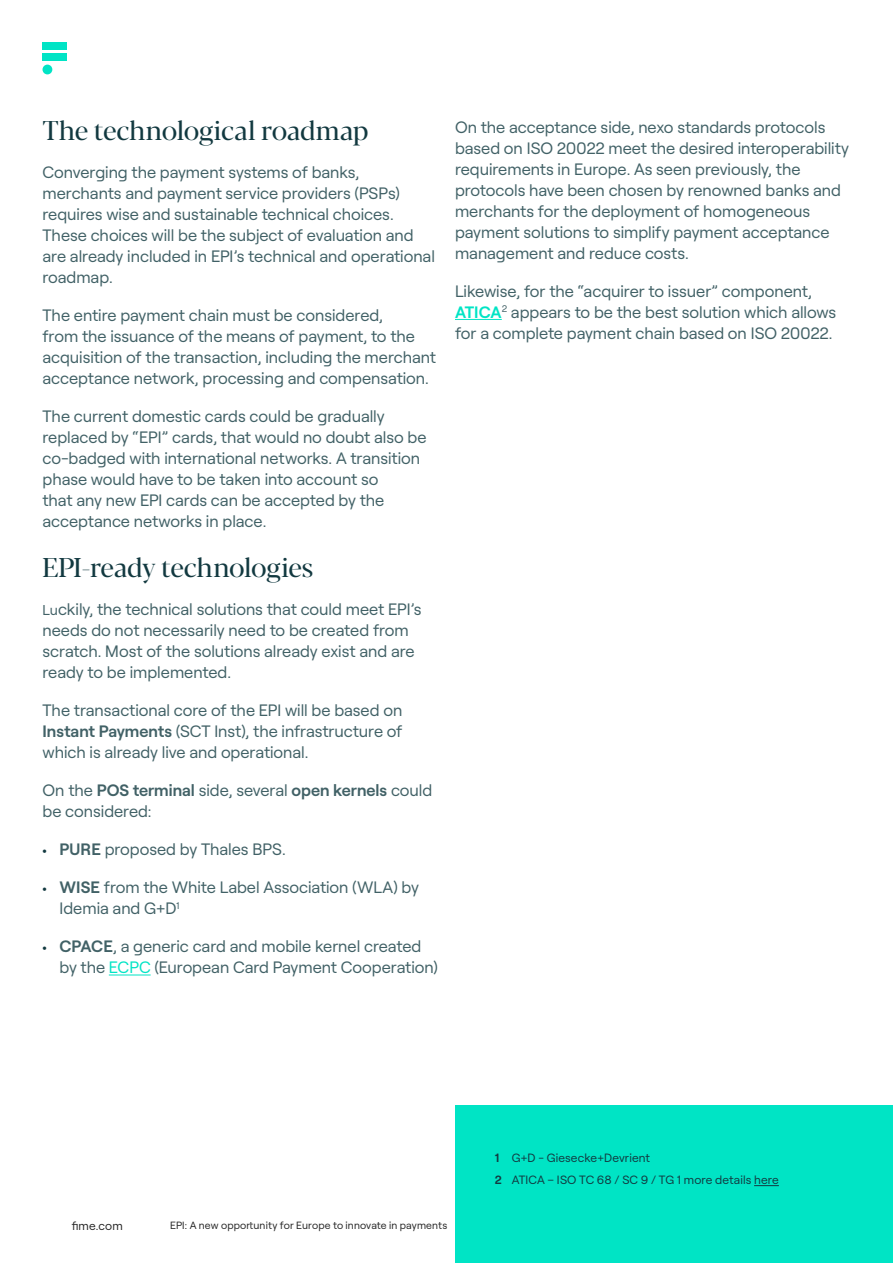
<style>
.page{position:relative;width:893px;height:1263px;background:#fff}
.page>*{position:absolute;margin:0;border:0;box-sizing:border-box;transform-origin:0 0}
.Bodycopy__4mm_spacin{font:27px "Blacker Pro Dis";letter-spacing:-.02em;color:#123940}
.Bodycopy__4mm_spacin-2{font:16.5px/21px "Roobert";letter-spacing:-.005em;color:#416166}
.Bodycopy__4mm_spacin-3{font:12px "Roobert";letter-spacing:.01em;color:#123940}
.t1{font:12px "Roobert";color:#262626}
.t2{font:10.5px "Roobert";letter-spacing:.015em;color:#262626}
.s1{font-size:14.25px}
.s2{font-weight:600}
.s3{font-weight:600;font-size:14.25px;color:#123940}
.s4{color:#00e4c5}
.s5{font-weight:600;color:#00e4c5}
</style>
<div class="page">
<div style="left:43px;top:54px;width:24px;height:7px;background:#00e4c5"></div>
<div style="left:43px;top:43px;width:24px;height:7px;background:#00e4c5"></div>
<div style="left:43px;top:65px;width:9px;height:9px;background:#00e4c5;border-radius:50%"></div>
<hr style="left:109px;top:974px;width:42px;height:1px;background:#00e4c5">
<hr style="left:455px;top:319px;width:47px;height:1px;background:#00e4c5">
<div style="left:455px;top:1106px;width:438px;height:157px;background:#00e4c5"></div>
<svg style="left:754px;top:1185px;width:25px;height:1px"></svg>
<p class="Bodycopy__4mm_spacin" style="left:43px;top:113px;width:328px">The technological roadmap</p>
<p class="Bodycopy__4mm_spacin-2" style="left:43px;top:161px;width:394px">Converging the payment systems of banks, merchants and payment service providers (PSPs) requires wise and sustainable technical choices.<br>These choices will be the subject of evaluation and are already included in EPI’s technical and operational roadmap.</p>
<p class="Bodycopy__4mm_spacin-2" style="left:43px;top:304px;width:395px">The entire payment chain must be considered,<br>from the issuance of the means of payment, to the acquisition of the transaction, including the merchant acceptance network, processing and compensation.</p>
<p class="Bodycopy__4mm_spacin-2" style="left:43px;top:405px;width:385px">The current domestic cards could be gradually replaced by “EPI” cards, that would no doubt also be co-badged with international networks. A transition phase would have to be taken into account so<br>that any new EPI cards can be accepted by the acceptance networks in place.</p>
<p class="Bodycopy__4mm_spacin" style="left:43px;top:550px;width:272px">EPI-ready technologies</p>
<p class="Bodycopy__4mm_spacin-2" style="left:43px;top:598px;width:381px"><span class="s1">Lu</span>ckily, the technical solutions that could meet EPI’s needs do not necessarily need to be created from scratch. Most of the solutions already exist and are ready to be implemented.</p>
<p class="Bodycopy__4mm_spacin-2" style="left:43px;top:699px;width:362px;text-align:justify">The transactional core of the EPI will be based on <span class="s2">Instant Payments</span> (SCT Inst), the infrastructure of which is already live and operational.</p>
<p class="Bodycopy__4mm_spacin-2" style="left:43px;top:779px;width:391px">On the <span class="s2">POS terminal</span> side, several <span class="s2">open kernels</span> could be considered:</p>
<p class="Bodycopy__4mm_spacin-2" style="left:43px;top:838px;width:245px"><span class="s3">•</span> <span class="s2">PURE</span> proposed by Thales BPS.</p>
<p class="Bodycopy__4mm_spacin-2" style="left:60px;top:876px;width:361px;text-indent:-17px"><span class="s3">•</span> <span class="s2">WISE</span> from the White Label Association (WLA) by<br>Idemia and G+D<sup>1</sup></p>
<p class="Bodycopy__4mm_spacin-2" style="left:60px;top:935px;width:380px;text-indent:-17px"><span class="s3">•</span> <span class="s2">CPACE</span>, a generic card and mobile kernel created by the <span class="s4">ECPC</span> (European Card Payment Cooperation)</p>
<p class="Bodycopy__4mm_spacin-2" style="left:455px;top:115px;width:396px">On the acceptance side, nexo standards protocols based on ISO 20022 meet the desired interoperability requirements in Europe. As seen previously, the protocols have been chosen by renowned banks and merchants for the deployment of homogeneous payment solutions to simplify payment acceptance management and reduce costs.</p>
<p class="Bodycopy__4mm_spacin-2" style="left:455px;top:279px;width:383px">Likewise, for the “acquirer to issuer” component,<br><span class="s5">ATICA</span><sup>2</sup> appears to be the best solution which allows for a complete payment chain based on ISO 20022.</p>
<p class="t1" style="left:72px;top:1217px;width:53px">fime.com</p>
<p class="t2" style="left:170px;top:1217px;width:279px">EPI: A new opportunity for Europe to innovate in payments</p>
<p class="Bodycopy__4mm_spacin-3" style="left:495px;top:1148px;width:157px"><span class="s2">1</span> G+D - Giesecke+Devrient</p>
<p class="Bodycopy__4mm_spacin-3" style="left:495px;top:1171px;width:286px"><span class="s2">2</span> ATICA – ISO TC 68 / SC 9 / TG 1 more details here</p>
</div>
